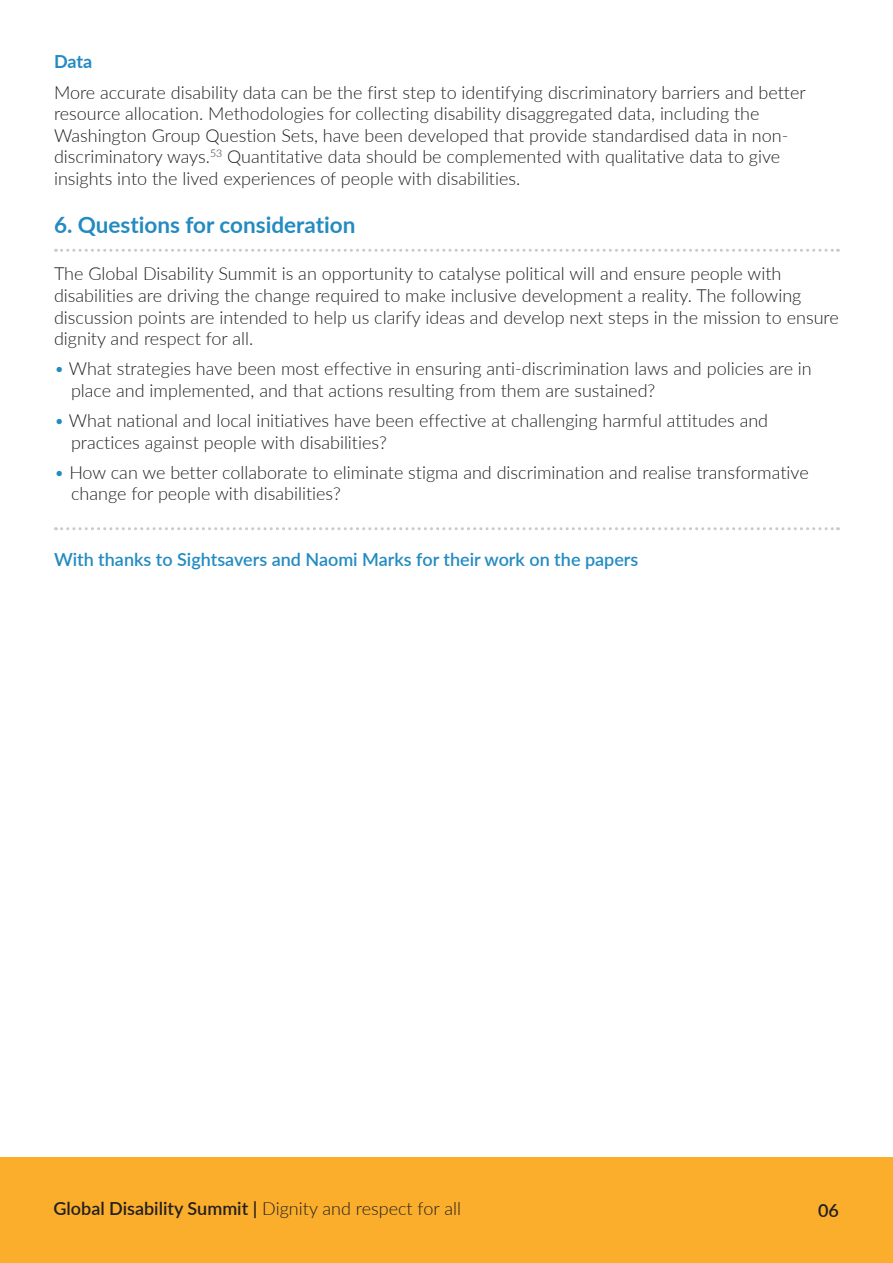
<style>
.page{position:relative;width:893px;height:1263px;background:#fff}
.page>*{position:absolute;margin:0;border:0;box-sizing:border-box;transform-origin:0 0}
.t1{font:700 22.5px "Lato";color:#238bc1}
.t2{font:300 18px/21.6px "Lato";color:#231f20}
.t3{font:600 18px "Lato";color:#238bc1}
.t4{font:600 18px "Lato";color:#231f20}
.t5{font:700 18px "Lato";color:#238bc1}
.s1{color:#238bc1}
.s2{font-weight:300}
</style>
<div class="page">
<div style="left:0;top:1158px;width:893px;height:105px;background:#faae2b"></div>
<svg style="left:56px;top:249px;width:782px;height:3px"></svg>
<svg style="left:56px;top:527px;width:782px;height:3px"></svg>
<h3 class="t5" style="left:54px;top:49px;width:40px">Data</h3>
<p class="t2" style="left:54px;top:81px;width:753px">More accurate disability data can be the first step to identifying discriminatory barriers and better resource allocation. Methodologies for collecting disability disaggregated data, including the Washington Group Question Sets, have been developed that provide standardised data in non&shy;discriminatory ways.<sup>53</sup> Quantitative data should be complemented with qualitative data to give insights into the lived experiences of people with disabilities.</p>
<h2 class="t1" style="left:54px;top:209px;width:303px">6. Questions for consideration</h2>
<p class="t2" style="left:54px;top:262px;width:786px">The Global Disability Summit is an opportunity to catalyse political will and ensure people with disabilities are driving the change required to make inclusive development a reality. The following discussion points are intended to help us clarify ideas and develop next steps in the mission to ensure dignity and respect for all.</p>
<p class="t2" style="left:71px;top:357px;width:742px;text-indent:-17px"><span class="s1">•</span> What strategies have been most effective in ensuring anti-discrimination laws and policies are in place and implemented, and that actions resulting from them are sustained?</p>
<p class="t2" style="left:71px;top:409px;width:699px;text-indent:-17px"><span class="s1">•</span> What national and local initiatives have been effective at challenging harmful attitudes and practices against people with disabilities?</p>
<p class="t2" style="left:71px;top:461px;width:739px;text-indent:-17px"><span class="s1">•</span> How can we better collaborate to eliminate stigma and discrimination and realise transformative change for people with disabilities?</p>
<p class="t3" style="left:54px;top:547px;width:586px">With thanks to Sightsavers and Naomi Marks for their work on the papers</p>
<p class="t4" style="left:54px;top:1195px;width:409px">Global Disability Summit | <span class="s2">Dignity and respect for all</span></p>
<p class="t4" style="left:818px;top:1197px;width:22px">06</p>
</div>
